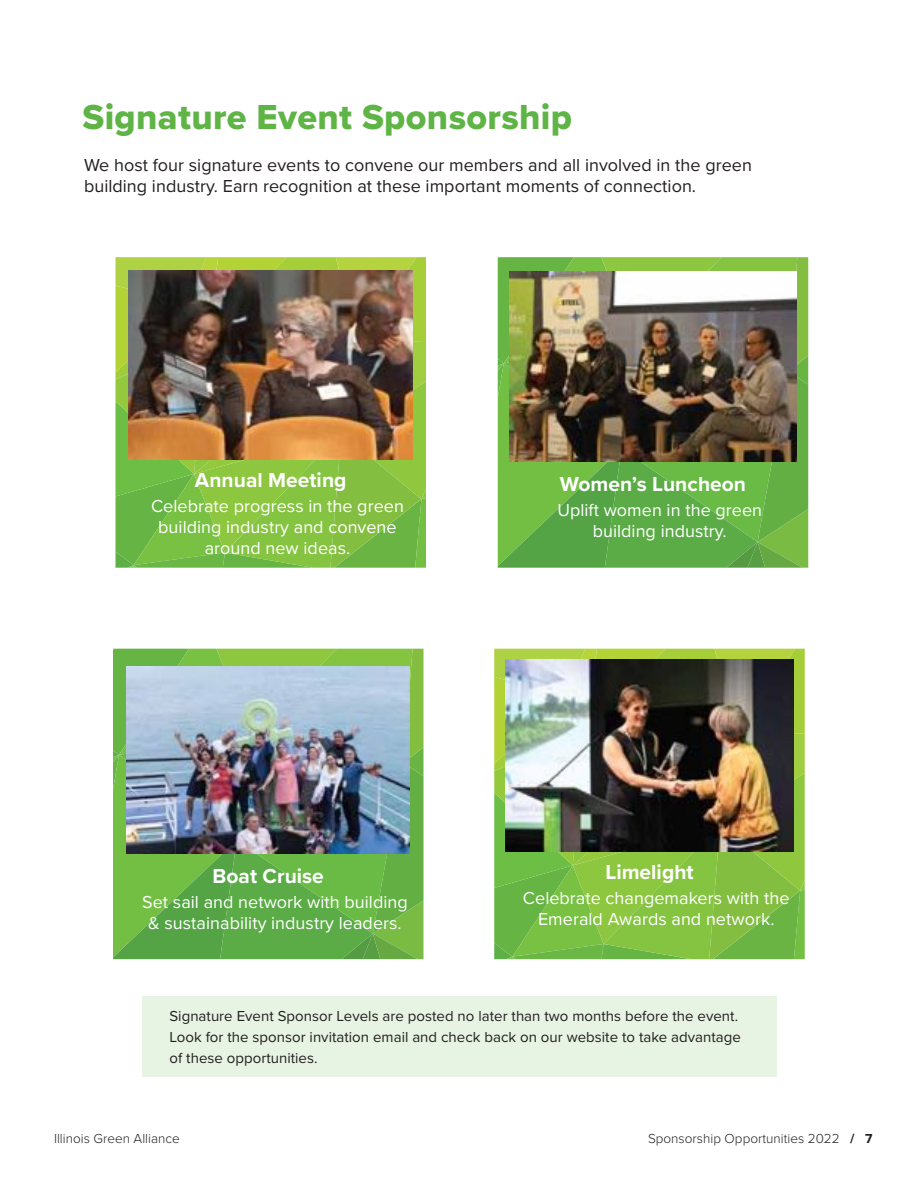
<style>
.page{position:relative;width:918px;height:1188px;background:#fff}
.page>*{position:absolute;margin:0;border:0;box-sizing:border-box;transform-origin:0 0}
.t1{font:36px "Proxima Nova Extrabld";letter-spacing:.01em;color:#5fb446}
.t2{font:700 21px "Proxima Nova";color:#fff}
.t3{font:18px/21px "Proxima Nova";color:#fff;text-align:center}
.t4{font:18px/21px "Proxima Nova";color:#231f20}
.t5{font:15px/21px "Proxima Nova";color:#231f20}
.t6{font:300 13.5px "Proxima Nova";color:#231f20}
.s1{font-weight:700}
</style>
<div class="page">
<div style="left:142px;top:996px;width:635px;height:81px;background:#e7f3e3"></div>
<svg style="left:113px;top:649px;width:310px;height:310px;background:#67b345"></svg>
<img style="left:126px;top:666px;width:284px;height:187px">
<svg style="left:494px;top:649px;width:311px;height:310px;background:#83c042"></svg>
<img style="left:505px;top:659px;width:288px;height:192px">
<svg style="left:115px;top:257px;width:311px;height:311px;background:#86c143"></svg>
<img style="left:128px;top:271px;width:284px;height:189px">
<svg style="left:498px;top:257px;width:310px;height:311px;background:#68b346"></svg>
<img style="left:509px;top:272px;width:288px;height:189px">
<h1 class="t1" style="left:82px;top:90px;width:491px">Signature Event Sponsorship</h1>
<p class="t4" style="left:84px;top:154px;width:669px">We host four signature events to convene our members and all involved in the green building industry. Earn recognition at these important moments of connection.</p>
<p class="t2" style="left:195px;top:465px;width:153px">Annual Meeting</p>
<p class="t3" style="left:151px;top:495px;width:254px">Celebrate progress in the green building industry and convene around new ideas.</p>
<p class="t2" style="left:560px;top:468px;width:188px">Women’s Luncheon</p>
<p class="t3" style="left:557px;top:499px;width:206px">Uplift women in the green building industry.</p>
<p class="t2" style="left:213px;top:860px;width:113px">Boat Cruise</p>
<p class="t3" style="left:142px;top:890px;width:267px">Set sail and network with building &amp; sustainability industry leaders.</p>
<p class="t2" style="left:605px;top:856px;width:90px">Limelight</p>
<p class="t3" style="left:523px;top:886px;width:268px">Celebrate changemakers with the<br>Emerald Awards and network.</p>
<p class="t5" style="left:170px;top:1004px;width:573px">Signature Event Sponsor Levels are posted no later than two months before the event.<br>Look for the sponsor invitation email and check back on our website to take advantage of these opportunities.</p>
<p class="t6" style="left:54px;top:1128px;width:127px">Illinois Green Alliance</p>
<p class="t6" style="left:648px;top:1128px;width:226px">Sponsorship Opportunities 2022 <span class="s1">/ 7</span></p>
</div>
